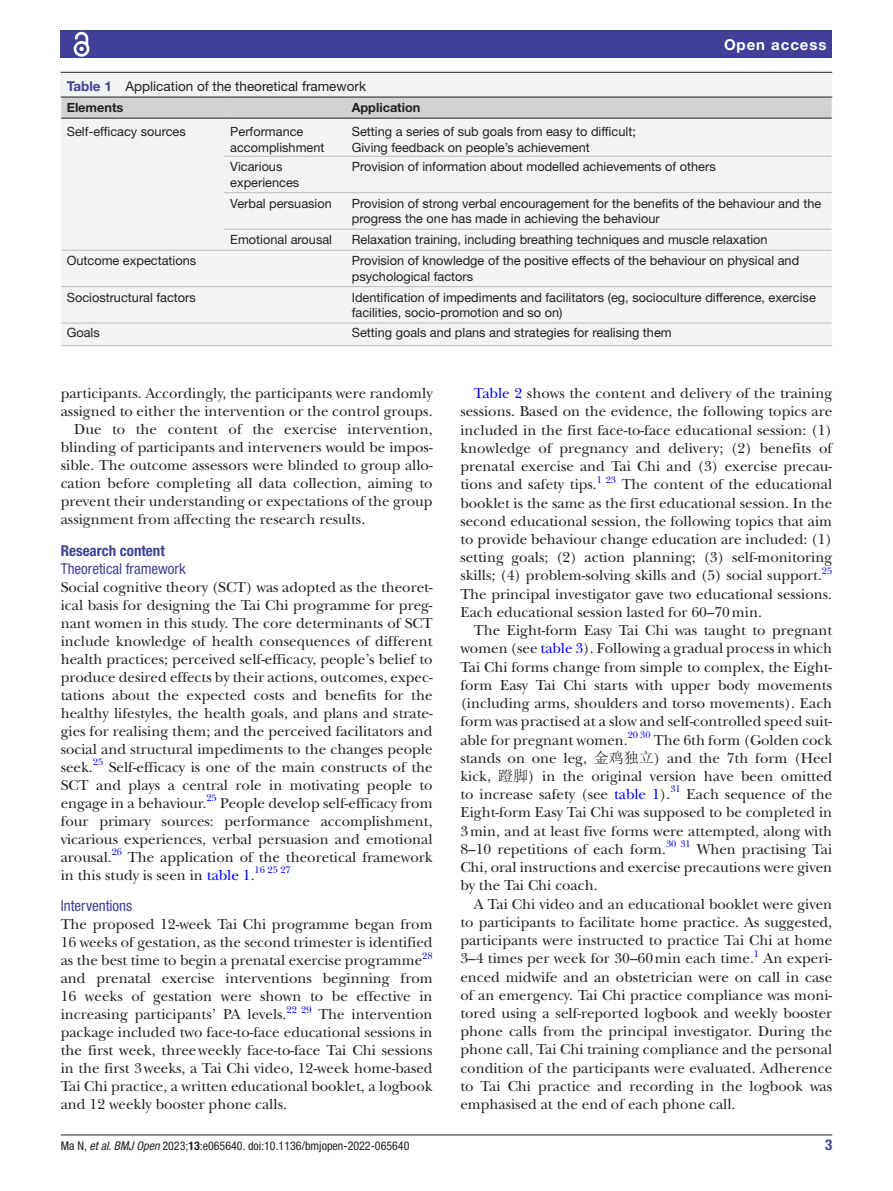
<style>
.page{position:relative;width:893px;height:1191px;background:#fff}
.page>*{position:absolute;margin:0;border:0;box-sizing:border-box;transform-origin:0 0}
.t1{font:15px/18.3px "New Baskerville";color:#231f20;text-align:justify}
.t2{font:condensed 15px "Helvetica Neue LT Std";color:#414099}
.t3{font:700 condensed 15px "Helvetica Neue LT Std";color:#414099}
.t4{font:700 15px "Helvetica Neue LT Std";letter-spacing:.065em;color:#fff}
.t5{font:13.5px "Helvetica Neue LT Std";color:#231f20}
.t6{font:12.75px/15.3px "Helvetica Neue LT Std";color:#231f20}
.t7{font:700 12.75px "Helvetica Neue LT Std";color:#231f20}
.t8{font:condensed 12px "Helvetica Neue LT Std";color:#231f20}
.t9{font:9.9px "New Baskerville";color:#00f}
.s1{font-weight:700;color:#414099}
.s2{color:#00f}
.s3{font-family:"Sim Sun"}
.s4{font-style:italic}
.s5{font-weight:700}
</style>
<div class="page">
<hr style="left:61px;top:1134px;width:771px;height:1px;background:#231f20">
<div style="left:61px;top:31px;width:771px;height:27px;background:#414099"></div>
<svg style="left:73px;top:31px;width:17px;height:26px"></svg>
<div style="left:61px;top:73px;width:771px;height:273px;background:#f2f3f4"></div>
<hr style="left:61px;top:72px;width:771px;height:1px;background:#231f20">
<hr style="left:224px;top:118px;width:122px;height:1px;background:#231f20">
<hr style="left:61px;top:118px;width:163px;height:1px;background:#231f20">
<hr style="left:346px;top:118px;width:486px;height:1px;background:#231f20">
<hr style="left:224px;top:156px;width:122px;height:1px;background:#bcbdc0">
<hr style="left:346px;top:156px;width:486px;height:1px;background:#bcbdc0">
<hr style="left:224px;top:192px;width:122px;height:1px;background:#bcbdc0">
<hr style="left:346px;top:192px;width:486px;height:1px;background:#bcbdc0">
<hr style="left:224px;top:229px;width:122px;height:1px;background:#bcbdc0">
<hr style="left:346px;top:229px;width:486px;height:1px;background:#bcbdc0">
<hr style="left:61px;top:250px;width:163px;height:1px;background:#bcbdc0">
<hr style="left:224px;top:250px;width:122px;height:1px;background:#bcbdc0">
<hr style="left:346px;top:250px;width:486px;height:1px;background:#bcbdc0">
<hr style="left:61px;top:286px;width:163px;height:1px;background:#bcbdc0">
<hr style="left:224px;top:286px;width:122px;height:1px;background:#bcbdc0">
<hr style="left:346px;top:286px;width:486px;height:1px;background:#bcbdc0">
<hr style="left:61px;top:323px;width:163px;height:1px;background:#bcbdc0">
<hr style="left:224px;top:323px;width:122px;height:1px;background:#bcbdc0">
<hr style="left:61px;top:345px;width:163px;height:1px;background:#bcbdc0">
<hr style="left:224px;top:345px;width:122px;height:1px;background:#bcbdc0">
<hr style="left:346px;top:323px;width:486px;height:1px;background:#bcbdc0">
<hr style="left:346px;top:345px;width:486px;height:1px;background:#bcbdc0">
<svg style="left:60px;top:97px;width:773px;height:21px"></svg>
<p class="t4" style="left:724px;top:35px;width:104px">Open access</p>
<p class="t5" style="left:67px;top:78px;width:301px"><span class="s1">Table 1</span> Application of the theoretical framework</p>
<p class="t7" style="left:67px;top:100px;width:58px">Elements</p>
<p class="t7" style="left:352px;top:100px;width:70px">Application</p>
<p class="t6" style="left:67px;top:124px;width:120px">Self-efficacy sources</p>
<p class="t6" style="left:230px;top:124px;width:96px">Performance accomplishment</p>
<p class="t6" style="left:352px;top:124px;width:286px">Setting a series of sub goals from easy to difficult;<br>Giving feedback on people’s achievement</p>
<p class="t6" style="left:230px;top:159px;width:70px">Vicarious experiences</p>
<p class="t6" style="left:352px;top:159px;width:365px">Provision of information about modelled achievements of others</p>
<p class="t6" style="left:230px;top:195px;width:103px">Verbal persuasion</p>
<p class="t6" style="left:352px;top:195px;width:471px">Provision of strong verbal encouragement for the benefits of the behaviour and the progress the one has made in achieving the behaviour</p>
<p class="t6" style="left:230px;top:232px;width:103px">Emotional arousal</p>
<p class="t6" style="left:352px;top:232px;width:417px">Relaxation training, including breathing techniques and muscle relaxation</p>
<p class="t6" style="left:67px;top:253px;width:131px">Outcome expectations</p>
<p class="t6" style="left:352px;top:253px;width:449px">Provision of knowledge of the positive effects of the behaviour on physical and psychological factors</p>
<p class="t6" style="left:67px;top:289px;width:131px">Sociostructural factors</p>
<p class="t6" style="left:352px;top:289px;width:466px">Identification of impediments and facilitators (eg, socioculture difference, exercise facilities, socio-promotion and so on)</p>
<p class="t6" style="left:67px;top:324px;width:35px">Goals</p>
<p class="t6" style="left:352px;top:324px;width:321px">Setting goals and plans and strategies for realising them</p>
<p class="t1" style="left:61px;top:384px;width:373px">participants. Accordingly, the participants were randomly</p>
<p class="t1" style="left:61px;top:402px;width:373px">assigned to either the intervention or the control groups.</p>
<p class="t1" style="left:74px;top:420px;width:360px">Due to the content of the exercise intervention,</p>
<p class="t1" style="left:61px;top:438px;width:373px">blinding of participants and interveners would be impos-</p>
<p class="t1" style="left:61px;top:456px;width:373px">sible. The outcome assessors were blinded to group allo-</p>
<p class="t1" style="left:61px;top:474px;width:373px">cation before completing all data collection, aiming to</p>
<p class="t1" style="left:61px;top:492px;width:373px">prevent their understanding or expectations of the group</p>
<p class="t1" style="left:61px;top:510px;width:306px">assignment from affecting the research results.</p>
<p class="t3" style="left:61px;top:541px;width:106px">Research content</p>
<p class="t2" style="left:61px;top:559px;width:126px">Theoretical framework</p>
<p class="t1" style="left:61px;top:578px;width:373px">Social cognitive theory (SCT) was adopted as the theoret&shy;ical basis for designing the Tai Chi programme for preg&shy;nant women in this study. The core determinants of SCT include knowledge of health consequences of different health practices; perceived self-efficacy, people’s belief to produce desired effects by their actions, outcomes, expec&shy;tations about the expected costs and benefits for the healthy lifestyles, the health goals, and plans and strate&shy;gies for realising them; and the perceived facilitators and social and structural impediments to the changes people seek.<sup>25</sup> Self-efficacy is one of the main constructs of the SCT and plays a central role in motivating people to engage in a behaviour.<sup>25</sup> People develop self-efficacy from four primary sources: performance accomplishment, vicarious experiences, verbal persuasion and emotional arousal.</p>
<p class="t9" style="left:112px;top:846px;width:12px">26</p>
<p class="t1" style="left:61px;top:848px;width:373px;text-indent:67px">The application of the theoretical framework in this study is seen in <span class="s2">table 1</span>.</p>
<p class="t9" style="left:255px;top:864px;width:38px">16 25 27</p>
<p class="t2" style="left:61px;top:897px;width:73px">Interventions</p>
<p class="t1" style="left:61px;top:915px;width:373px">The proposed 12-week Tai Chi programme began from 16 weeks of gestation, as the second trimester is identified as the best time to begin a prenatal exercise programme</p>
<p class="t9" style="left:422px;top:949px;width:12px">28</p>
<p class="t1" style="left:61px;top:969px;width:373px">and prenatal exercise interventions beginning from 16 weeks of gestation were shown to be effective in increasing participants’ PA levels.<sup>22</sup> <sup>29</sup> The intervention package included two face-to-face educational sessions in the first week, threeweekly face-to-face Tai Chi sessions in the first 3weeks, a Tai Chi video, 12-week home-based Tai Chi practice, a written educational booklet, a logbook and 12 weekly booster phone calls.</p>
<p class="t1" style="left:460px;top:384px;width:373px;text-indent:14px"><span class="s2">Table 2</span> shows the content and delivery of the training sessions. Based on the evidence, the following topics are included in the first face-to-face educational session: (1) knowledge of pregnancy and delivery; (2) benefits of prenatal exercise and Tai Chi and (3) exercise precau&shy;tions and safety tips.<sup>1</sup> <sup>23</sup> The content of the educational booklet is the same as the first educational session. In the second educational session, the following topics that aim to provide behaviour change education are included: (1) setting goals; (2) action planning; (3) self-monitoring skills; (4) problem-solving skills and (5) social support.</p>
<p class="t9" style="left:822px;top:564px;width:12px">25</p>
<p class="t1" style="left:460px;top:585px;width:373px">The principal investigator gave two educational sessions.<br>Each educational session lasted for 60–70min.</p>
<p class="t1" style="left:460px;top:621px;width:373px;text-indent:14px">The Eight-form Easy Tai Chi was taught to pregnant women (see <span class="s2">table 3</span>). Following a gradual process in which Tai Chi forms change from simple to complex, the Eight&shy;form Easy Tai Chi starts with upper body movements (including arms, shoulders and torso movements). Each form was practised at a slow and self-controlled speed suit&shy;able for pregnant women.</p>
<p class="t9" style="left:628px;top:729px;width:24px">20 30</p>
<p class="t1" style="left:460px;top:730px;width:373px;text-indent:193px">The 6th form (Golden cock stands on one leg, <span class="s3">金鸡独立</span>) and the 7th form (Heel kick, <span class="s3">蹬脚</span>) in the original version have been omitted to increase safety (see <span class="s2">table 1</span>).</p>
<p class="t9" style="left:670px;top:783px;width:12px">31</p>
<p class="t1" style="left:460px;top:785px;width:373px;text-indent:226px">Each sequence of the Eight-form Easy Tai Chi was supposed to be completed in 3min, and at least five forms were attempted, along with 8–10 repetitions of each form.</p>
<p class="t9" style="left:666px;top:838px;width:26px">30 31</p>
<p class="t1" style="left:460px;top:840px;width:373px;text-indent:236px">When practising Tai Chi, oral instructions and exercise precautions were given by the Tai Chi coach.</p>
<p class="t1" style="left:460px;top:894px;width:373px;text-indent:14px">A Tai Chi video and an educational booklet were given to participants to facilitate home practice. As suggested, participants were instructed to practice Tai Chi at home 3–4 times per week for 30–60min each time.<sup>1</sup> An experi&shy;enced midwife and an obstetrician were on call in case of an emergency. Tai Chi practice compliance was moni&shy;tored using a self-reported logbook and weekly booster phone calls from the principal investigator. During the phone call, Tai Chi training compliance and the personal condition of the participants were evaluated. Adherence to Tai Chi practice and recording in the logbook was emphasised at the end of each phone call.</p>
<p class="t8" style="left:61px;top:1138px;width:350px">Ma N, <span class="s4">et al</span>. <span class="s4">BMJ Open</span> 2023;<span class="s5">13</span>:e065640. doi:10.1136/bmjopen-2022-065640</p>
<p class="t3" style="left:825px;top:1135px;width:9px">3</p>
</div>
